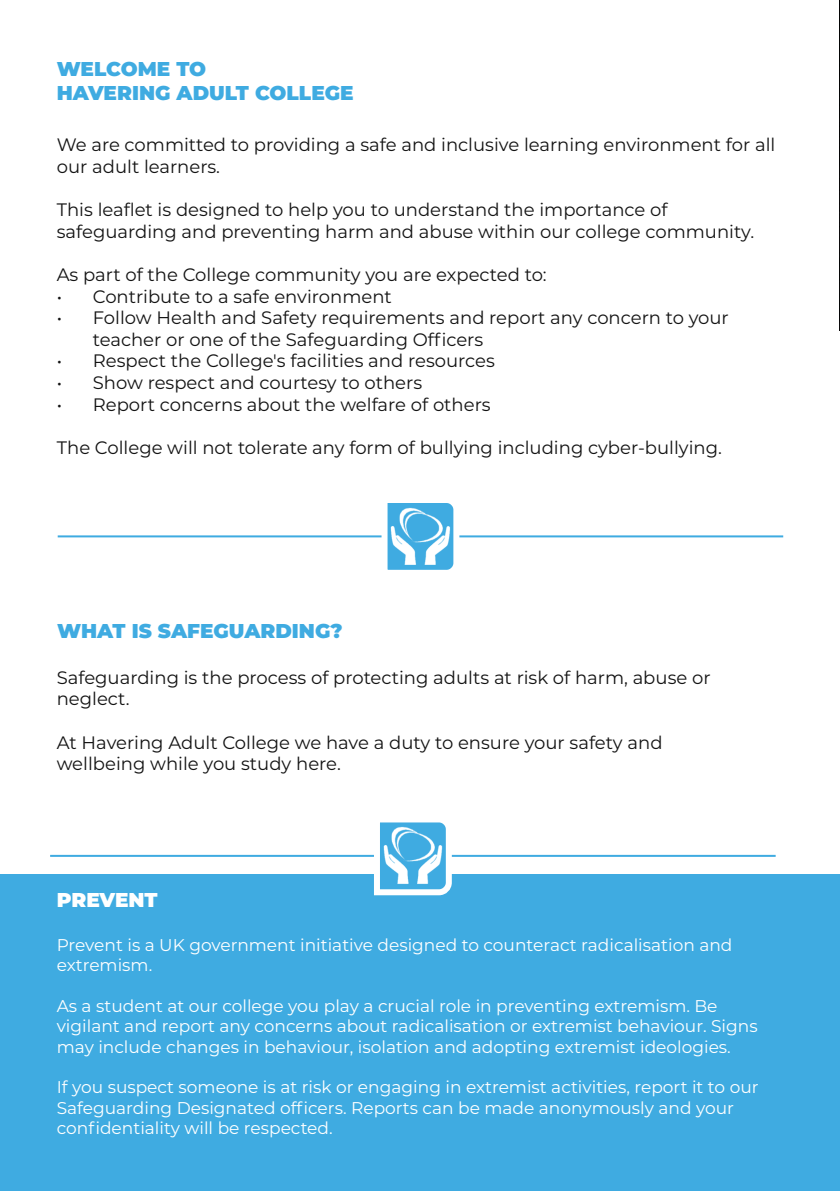
<style>
.page{position:relative;width:840px;height:1191px;background:#fff}
.page>*{position:absolute;margin:0;border:0;box-sizing:border-box;transform-origin:0 0}
.t1{font:900 20px "Montserrat";color:#3fabe1}
.t2{font:900 20px "Montserrat";letter-spacing:-.005em;color:#fff}
.t3{font:18px/21.6px "Montserrat";color:#131313}
.t4{font:17px/20.4px "Montserrat";color:#fff}
</style>
<div class="page">
<div style="left:0;top:874px;width:839px;height:317px;background:#3fabe1"></div>
<img style="left:839px;top:0;width:1px;height:331px">
<hr style="left:58px;top:535px;width:724px;height:2px;background:#3fabe1">
<svg style="left:378px;top:503px;width:84px;height:67px"></svg>
<img style="left:388px;top:506px;width:64px;height:59px">
<img style="left:398px;top:506px;width:44px;height:37px">
<hr style="left:50px;top:855px;width:725px;height:2px;background:#3fabe1">
<svg style="left:371px;top:822px;width:83px;height:74px"></svg>
<img style="left:381px;top:826px;width:63px;height:58px">
<img style="left:391px;top:826px;width:43px;height:36px">
<p class="t1" style="left:57px;top:54px;width:151px">WELCOME TO</p>
<p class="t1" style="left:57px;top:78px;width:298px">HAVERING ADULT COLLEGE</p>
<p class="t3" style="left:57px;top:133px;width:719px">We are committed to providing a safe and inclusive learning environment for all our adult learners.</p>
<p class="t3" style="left:57px;top:198px;width:698px">This leaflet is designed to help you to understand the importance of safeguarding and preventing harm and abuse within our college community.</p>
<p class="t3" style="left:57px;top:263px;width:491px">As part of the College community you are expected to:</p>
<p class="t3" style="left:57px;top:285px;width:336px">• Contribute to a safe environment</p>
<p class="t3" style="left:93px;top:306px;width:637px;text-indent:-36px">• Follow Health and Safety requirements and report any concern to your teacher or one of the Safeguarding Officers</p>
<p class="t3" style="left:57px;top:349px;width:439px">• Respect the College's facilities and resources</p>
<p class="t3" style="left:57px;top:371px;width:367px">• Show respect and courtesy to others</p>
<p class="t3" style="left:57px;top:393px;width:435px">• Report concerns about the welfare of others</p>
<p class="t3" style="left:57px;top:436px;width:666px">The College will not tolerate any form of bullying including cyber-bullying.</p>
<p class="t1" style="left:57px;top:616px;width:287px">WHAT IS SAFEGUARDING?</p>
<p class="t3" style="left:57px;top:666px;width:655px">Safeguarding is the process of protecting adults at risk of harm, abuse or neglect.</p>
<p class="t3" style="left:57px;top:731px;width:607px">At Havering Adult College we have a duty to ensure your safety and wellbeing while you study here.</p>
<p class="t2" style="left:57px;top:884px;width:102px">PREVENT</p>
<p class="t4" style="left:57px;top:933px;width:677px">Prevent is a UK government initiative designed to counteract radicalisation and extremism.</p>
<p class="t4" style="left:57px;top:995px;width:702px">As a student at our college you play a crucial role in preventing extremism. Be vigilant and report any concerns about radicalisation or extremist behaviour. Signs may include changes in behaviour, isolation and adopting extremist ideologies.</p>
<p class="t4" style="left:57px;top:1076px;width:703px">If you suspect someone is at risk or engaging in extremist activities, report it to our<br>Safeguarding Designated officers. Reports can be made anonymously and your confidentiality will be respected.</p>
</div>
